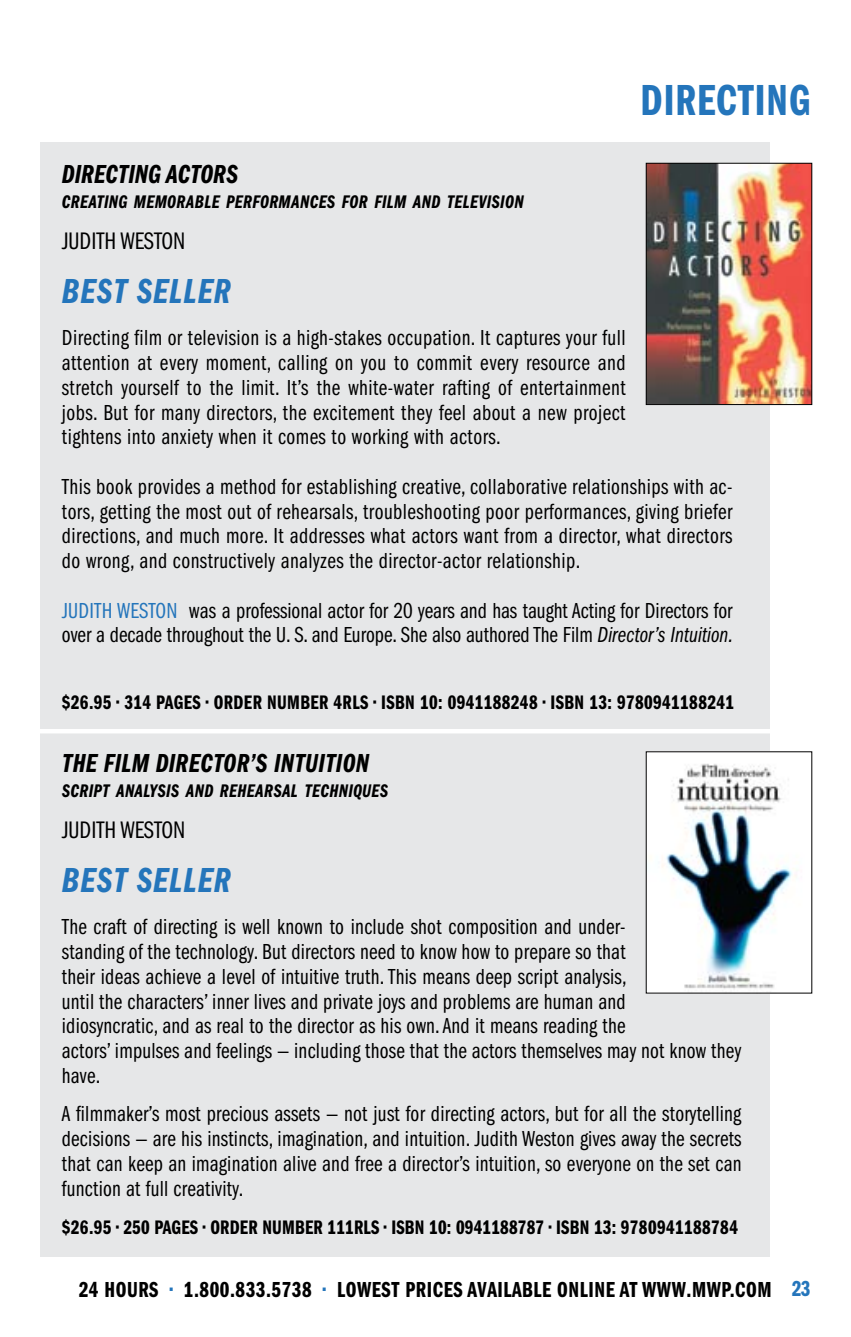
<style>
.page{position:relative;width:851px;height:1337px;background:#fff}
.page>*{position:absolute;margin:0;border:0;box-sizing:border-box;transform-origin:0 0}
.t1{font:45px "Franklin Gothic Demi Cmpr";letter-spacing:.02em;color:#2475bb}
.t2{font:36px "Franklin Gothic Demi Cmpr Ital";letter-spacing:.02em;color:#2475bb}
.t3{font:27px "Franklin Gothic Demi Cmpr Ital";color:#000}
.t4{font:24.75px "Franklin Gothic Book Cmpr";color:#000}
.t5{font:22.5px/24.8px "Franklin Gothic Book Cmpr";letter-spacing:.01em;color:#000;text-align:justify}
.t6{font:22.5px "Franklin Gothic Demi Cmpr";letter-spacing:.025em;color:#000}
.t7{font:22.5px "Franklin Gothic Book Cmpr";color:#2475bb}
.t8{font:22.5px "Franklin Gothic Demi Cmpr";color:#2475bb}
.t9{font:20.25px "Franklin Gothic Demi Cmpr";letter-spacing:.02em;color:#000}
.t10{font:18.9px "Franklin Gothic Demi Cmpr Ital";letter-spacing:.015em;color:#000}
.s1{font-family:"Franklin Gothic Book Cmpr Ital"}
.s2{color:#2475bb}
</style>
<div class="page">
<div style="left:41px;top:142px;width:729px;height:1114px;background:#e6e7e8"></div>
<hr style="left:24px;top:729px;width:801px;height:4px;background:#fff">
<img style="left:648px;top:753px;width:148px;height:238px">
<img style="left:648px;top:165px;width:162px;height:238px">
<div style="left:646px;top:163px;width:166px;height:242px;border:1px solid #000"></div>
<h1 class="t1" style="left:640px;top:75px;width:168px">DIRECTING</h1>
<p class="t3" style="left:62px;top:159px;width:178px">DIRECTING ACTORS</p>
<p class="t10" style="left:62px;top:191px;width:463px">CREATING MEMORABLE PERFORMANCES FOR FILM AND TELEVISION</p>
<p class="t4" style="left:62px;top:227px;width:10px">judith</p>
<p class="t4" style="left:120px;top:227px;width:12px">weston</p>
<h2 class="t2" style="left:62px;top:270px;width:154px">BEST SELLER</h2>
<p class="t5" style="left:62px;top:326px;width:565px">Directing film or television is a high-stakes occupation. It captures your full attention at every moment, calling on you to commit every resource and stretch yourself to the limit. It’s the white-water rafting of entertainment jobs. But for many directors, the excitement they feel about a new project tightens into anxiety when it comes to working with actors.</p>
<p class="t5" style="left:62px;top:474px;width:672px">This book provides a method for establishing creative, collaborative relationships with ac&shy;tors, getting the most out of rehearsals, troubleshooting poor performances, giving briefer directions, and much more. It addresses what actors want from a director, what directors do wrong, and constructively analyzes the director-actor relationship.</p>
<p class="t7" style="left:62px;top:598px;width:16px">Judith</p>
<p class="t7" style="left:117px;top:598px;width:24px">Weston</p>
<p class="t5" style="left:62px;top:598px;width:673px;text-align:right">was a professional actor for 20 years and has taught Acting for Directors for<br>over a decade throughout the U. S. and Europe. She also authored The Film <span class="s1">Director’s Intuition.</span></p>
<p class="t9" style="left:62px;top:691px;width:217px">$26.95 • 314 PAGES • ORDER NUMBER</p>
<p class="t9" style="left:333px;top:691px;width:57px">4RLS • ISBN</p>
<p class="t9" style="left:420px;top:691px;width:140px">10: 0941188248 • ISBN</p>
<p class="t9" style="left:589px;top:691px;width:146px">13: 9780941188241</p>
<p class="t3" style="left:62px;top:748px;width:224px">THE FILM DIRECTOR ’S INTUITION</p>
<p class="t10" style="left:62px;top:780px;width:328px">SCRIPT ANALYSIS AND REHEARSAL TECHNIQUES</p>
<p class="t4" style="left:62px;top:816px;width:10px">judith</p>
<p class="t4" style="left:120px;top:816px;width:12px">weston</p>
<h2 class="t2" style="left:62px;top:859px;width:154px">BEST SELLER</h2>
<p class="t5" style="left:62px;top:915px;width:681px;text-align:left">The craft of directing is well known to include shot composition and under-<br>standing of the technology. But directors need to know how to prepare so that<br>their ideas achieve a level of intuitive truth. This means deep script analysis,<br>until the characters’ inner lives and private joys and problems are human and<br>idiosyncratic, and as real to the director as his own. And it means reading the<br>actors’ impulses and feelings — including those that the actors themselves may not know they have.</p>
<p class="t5" style="left:62px;top:1101px;width:681px">A filmmaker’s most precious assets — not just for directing actors, but for all the storytelling decisions — are his instincts, imagination, and intuition. Judith Weston gives away the secrets that can keep an imagination alive and free a director’s intuition, so everyone on the set can function at full creativity.</p>
<p class="t9" style="left:62px;top:1216px;width:212px">$26.95 • 250 PAGES • ORDER NUMBER</p>
<p class="t9" style="left:327px;top:1216px;width:73px">111RLS • ISBN</p>
<p class="t9" style="left:429px;top:1216px;width:136px">10: 0941188787 • ISBN</p>
<p class="t9" style="left:594px;top:1216px;width:145px">13: 9780941188784</p>
<p class="t6" style="left:79px;top:1277px;width:38px">24 HOURS</p>
<p class="t6" style="left:170px;top:1277px;width:603px"><span class="s2">•</span> 1.800.833.5738 <span class="s2">•</span> LOWEST PRICES AVAILABLE ONLINE AT WWW.MWP.COM</p>
<p class="t8" style="left:792px;top:1276px;width:20px">23</p>
</div>
